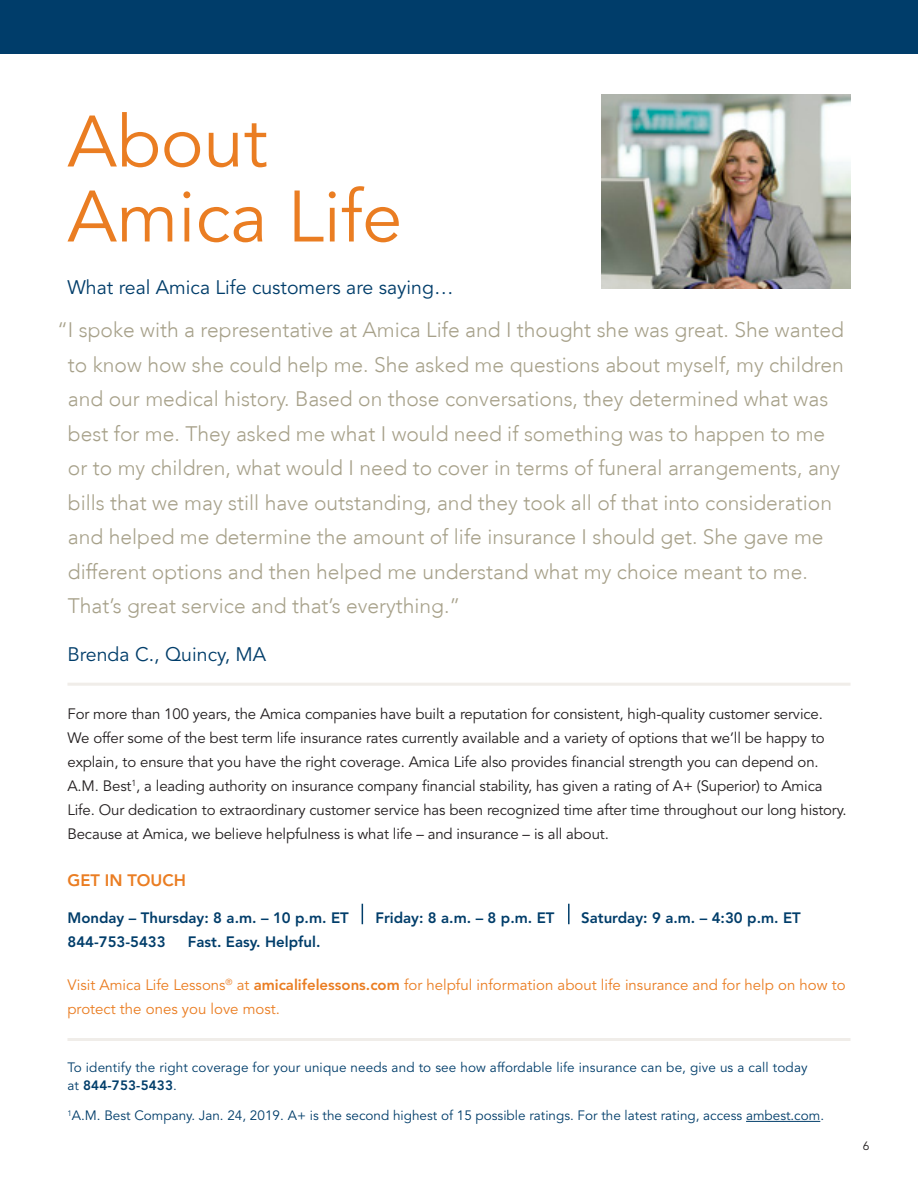
<style>
.page{position:relative;width:918px;height:1188px;background:#fff}
.page>*{position:absolute;margin:0;border:0;box-sizing:border-box;transform-origin:0 0}
.t1{font:72px "Avenir";color:#ea7d22}
.t2{font:300 21px/34.5px "Avenir LT";color:#a7a18a}
.t3{font:19.5px "Avenir";color:#003d6a}
.t4{font:800 16.5px "Avenir";color:#ea7d22}
.t5{font:15px/24px "Avenir";letter-spacing:-.01em;color:#231f20}
.t6{font:15px/24px "Avenir";color:#ea7d22}
.t7{font:800 15px "Avenir";color:#003d6a}
.t8{font:13.5px/18px "Avenir";letter-spacing:.005em;color:#003d6a}
.t9{font:12px "Avenir";color:#231f20}
.s1{font-weight:800}
</style>
<div class="page">
<div style="left:0;top:0;width:918px;height:54px;background:#003d6a"></div>
<hr style="left:746px;top:1121px;width:74px;height:1px;background:#003d6a">
<hr style="left:68px;top:1038px;width:782px;height:3px;background:#f0ede9">
<hr style="left:68px;top:683px;width:782px;height:3px;background:#f0ede9">
<img style="left:602px;top:94px;width:248px;height:195px">
<svg style="left:362px;top:904px;width:1px;height:20px"></svg>
<hr style="left:568px;top:904px;width:2px;height:20px;background:#003d6a">
<p class="t1" style="left:68px;top:100px;width:202px">About</p>
<p class="t1" style="left:68px;top:175px;width:336px">Amica Life</p>
<p class="t3" style="left:68px;top:276px;width:388px">What real Amica Life customers are saying…</p>
<p class="t2" style="left:68px;top:313px;width:777px;text-indent:-11px">“I spoke with a representative at Amica Life and I thought she was great. She wanted to know how she could help me. She asked me questions about myself, my children and our medical history. Based on those conversations, they determined what was best for me. They asked me what I would need if something was to happen to me or to my children, what would I need to cover in terms of funeral arrangements, any bills that we may still have outstanding, and they took all of that into consideration and helped me determine the amount of life insurance I should get. She gave me different options and then helped me understand what my choice meant to me.<br>That’s great service and that’s everything.”</p>
<p class="t3" style="left:68px;top:643px;width:200px">Brenda C., Quincy, MA</p>
<p class="t5" style="left:68px;top:702px;width:781px">For more than 100 years, the Amica companies have built a reputation for consistent, high-quality customer service.<br>We offer some of the best term life insurance rates currently available and a variety of options that we’ll be happy to explain, to ensure that you have the right coverage. Amica Life also provides financial strength you can depend on.<br>A.M. Best<sup>1</sup>, a leading authority on insurance company financial stability, has given a rating of A+ (Superior) to Amica Life. Our dedication to extraordinary customer service has been recognized time after time throughout our long history.<br>Because at Amica, we believe helpfulness is what life – and insurance – is all about.</p>
<p class="t4" style="left:68px;top:870px;width:120px">GET IN TOUCH</p>
<p class="t7" style="left:68px;top:909px;width:283px">Monday – Thursday: 8 a.m. – 10 p.m. ET</p>
<p class="t7" style="left:375px;top:909px;width:181px">Friday: 8 a.m. – 8 p.m. ET</p>
<p class="t7" style="left:581px;top:909px;width:221px">Saturday: 9 a.m. – 4:30 p.m. ET</p>
<p class="t7" style="left:68px;top:933px;width:100px">844-753-5433</p>
<p class="t7" style="left:188px;top:933px;width:134px">Fast. Easy. Helpful.</p>
<p class="t6" style="left:68px;top:973px;width:780px">Visit Amica Life Lessons<sup>®</sup> at <span class="s1">amicalifelessons.com</span> for helpful information about life insurance and for help on how to protect the ones you love most.</p>
<p class="t8" style="left:68px;top:1059px;width:742px">To identify the right coverage for your unique needs and to see how affordable life insurance can be, give us a call today at <span class="s1">844-753-5433</span>.</p>
<p class="t8" style="left:68px;top:1107px;width:758px"><sup>1</sup>A.M. Best Company. Jan. 24, 2019. A+ is the second highest of 15 possible ratings. For the latest rating, access ambest.com.</p>
<p class="t9" style="left:863px;top:1139px;width:8px">6</p>
</div>
